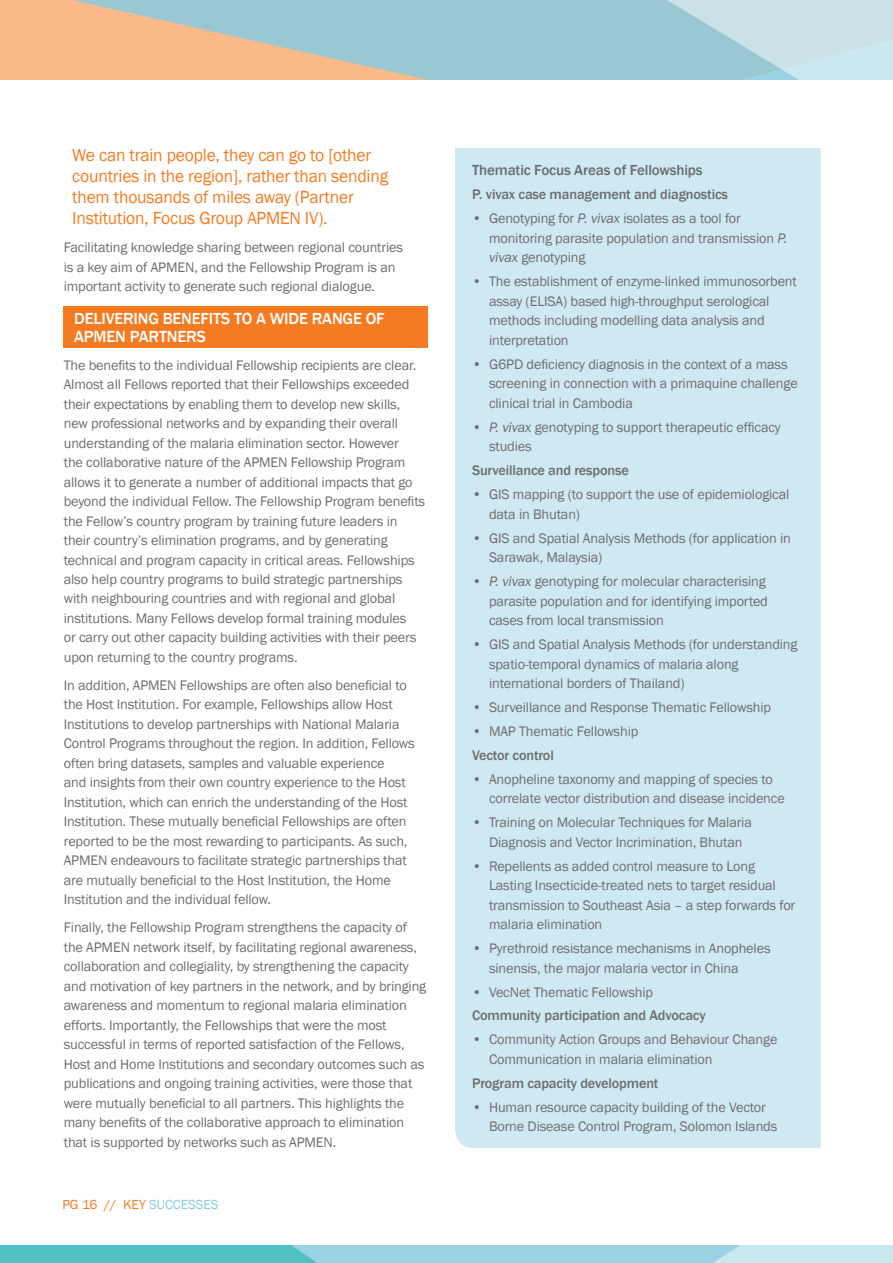
<style>
.page{position:relative;width:893px;height:1263px;background:#fff}
.page>*{position:absolute;margin:0;border:0;box-sizing:border-box;transform-origin:0 0}
.t1{font:18px/21px "Franklin Gothic";letter-spacing:-.01em;color:#f47b21}
.t2{font:500 16.5px/18px "Franklin Gothic";letter-spacing:-.01em;color:#fff}
.t3{font:500 15px "Franklin Gothic";letter-spacing:-.01em;color:#6c6d70}
.t4{font:14.25px/19.5px "Franklin Gothic";letter-spacing:-.01em;color:#6c6d70}
.t5{font:500 14.25px "Franklin Gothic";letter-spacing:-.01em;color:#6c6d70}
.t6{font:13.5px "Franklin Gothic";color:#f47b21}
.s1{color:#87cbe1}
.s2{font-style:italic}
</style>
<div class="page">
<svg style="left:0;top:0;width:602px;height:79px;background:#c0c1b3"></svg>
<svg style="left:602px;top:0;width:291px;height:79px;background:#b4d7de"></svg>
<svg style="left:0;top:1245px;width:893px;height:18px;background:#89d0db"></svg>
<div style="left:64px;top:306px;width:364px;height:41px;background:#f47b21"></div>
<div style="left:455px;top:148px;width:366px;height:1000px;background:#cfe9f2"></div>
<p class="t1" style="left:72px;top:145px;width:317px">We can train people, they can go to [other countries in the region], rather than sending them thousands of miles away (Partner Institution, Focus Group APMEN IV).</p>
<p class="t4" style="left:64px;top:238px;width:341px">Facilitating knowledge sharing between regional countries is a key aim of APMEN, and the Fellowship Program is an important activity to generate such regional dialogue.</p>
<p class="t2" style="left:74px;top:309px;width:312px">DELIVERING BENEFITS TO A WIDE RANGE OF<br>APMEN PARTNERS</p>
<p class="t4" style="left:64px;top:355px;width:363px">The benefits to the individual Fellowship recipients are clear.<br>Almost all Fellows reported that their Fellowships exceeded their expectations by enabling them to develop new skills, new professional networks and by expanding their overall understanding of the malaria elimination sector. However<br>the collaborative nature of the APMEN Fellowship Program allows it to generate a number of additional impacts that go beyond the individual Fellow. The Fellowship Program benefits the Fellow’s country program by training future leaders in their country’s elimination programs, and by generating technical and program capacity in critical areas. Fellowships also help country programs to build strategic partnerships with neighbouring countries and with regional and global institutions. Many Fellows develop formal training modules<br>or carry out other capacity building activities with their peers upon returning to the country programs.</p>
<p class="t4" style="left:64px;top:676px;width:353px">In addition, APMEN Fellowships are often also beneficial to the Host Institution. For example, Fellowships allow Host Institutions to develop partnerships with National Malaria Control Programs throughout the region. In addition, Fellows often bring datasets, samples and valuable experience<br>and insights from their own country experience to the Host Institution, which can enrich the understanding of the Host Institution. These mutually beneficial Fellowships are often reported to be the most rewarding to participants. As such, APMEN endeavours to facilitate strategic partnerships that are mutually beneficial to the Host Institution, the Home Institution and the individual fellow.</p>
<p class="t4" style="left:64px;top:918px;width:364px">Finally, the Fellowship Program strengthens the capacity of the APMEN network itself, by facilitating regional awareness, collaboration and collegiality, by strengthening the capacity and motivation of key partners in the network, and by bringing awareness and momentum to regional malaria elimination efforts. Importantly, the Fellowships that were the most successful in terms of reported satisfaction of the Fellows, Host and Home Institutions and secondary outcomes such as publications and ongoing training activities, were those that were mutually beneficial to all partners. This highlights the many benefits of the collaborative approach to elimination that is supported by networks such as APMEN.</p>
<p class="t6" style="left:62px;top:1196px;width:158px">PG 16 // KEY <span class="s1">SUCCESSES</span></p>
<p class="t3" style="left:472px;top:161px;width:232px">Thematic Focus Areas of Fellowships</p>
<p class="t5" style="left:472px;top:186px;width:257px">P. vivax case management and diagnostics</p>
<p class="t4" style="left:489px;top:209px;width:300px;text-indent:-17px">• Genotyping for <span class="s2">P. vivax</span> isolates as a tool for monitoring parasite population and transmission <span class="s2">P. vivax</span> genotyping</p>
<p class="t4" style="left:489px;top:272px;width:309px;text-indent:-17px">• The establishment of enzyme-linked immunosorbent assay (ELISA) based high-throughput serological methods including modelling data analysis and interpretation</p>
<p class="t4" style="left:489px;top:355px;width:310px;text-indent:-17px">• G6PD deficiency diagnosis in the context of a mass screening in connection with a primaquine challenge clinical trial in Cambodia</p>
<p class="t4" style="left:489px;top:418px;width:293px;text-indent:-17px">• <span class="s2">P. vivax</span> genotyping to support therapeutic efficacy studies</p>
<p class="t5" style="left:472px;top:462px;width:158px">Surveillance and response</p>
<p class="t4" style="left:489px;top:485px;width:302px;text-indent:-17px">• GIS mapping (to support the use of epidemiological data in Bhutan)</p>
<p class="t4" style="left:489px;top:528px;width:303px;text-indent:-17px">• GIS and Spatial Analysis Methods (for application in<br>Sarawak, Malaysia)</p>
<p class="t4" style="left:489px;top:572px;width:280px;text-indent:-17px">• <span class="s2">P. vivax</span> genotyping for molecular characterising parasite population and for identifying imported cases from local transmission</p>
<p class="t4" style="left:489px;top:635px;width:310px;text-indent:-17px">• GIS and Spatial Analysis Methods (for understanding spatio-temporal dynamics of malaria along international borders of Thailand)</p>
<p class="t4" style="left:472px;top:698px;width:301px">• Surveillance and Response Thematic Fellowship</p>
<p class="t4" style="left:472px;top:722px;width:168px">• MAP Thematic Fellowship</p>
<p class="t5" style="left:472px;top:746px;width:83px">Vector control</p>
<p class="t4" style="left:489px;top:769px;width:297px;text-indent:-17px">• Anopheline taxonomy and mapping of species to correlate vector distribution and disease incidence</p>
<p class="t4" style="left:472px;top:813px;width:281px;text-align:center">• Training on Molecular Techniques for Malaria<br>Diagnosis and Vector Incrimination, Bhutan</p>
<p class="t4" style="left:489px;top:856px;width:308px;text-indent:-17px">• Repellents as added control measure to Long Lasting Insecticide-treated nets to target residual transmission to Southeast Asia – a step forwards for malaria elimination</p>
<p class="t4" style="left:489px;top:939px;width:283px;text-indent:-17px">• Pyrethroid resistance mechanisms in Anopheles sinensis, the major malaria vector in China</p>
<p class="t4" style="left:472px;top:982px;width:183px">• VecNet Thematic Fellowship</p>
<p class="t5" style="left:472px;top:1007px;width:235px">Community participation and Advocacy</p>
<p class="t4" style="left:489px;top:1030px;width:290px;text-indent:-17px">• Community Action Groups and Behaviour Change<br>Communication in malaria elimination</p>
<p class="t5" style="left:472px;top:1074px;width:188px">Program capacity development</p>
<p class="t4" style="left:489px;top:1097px;width:290px;text-indent:-17px">• Human resource capacity building of the Vector<br>Borne Disease Control Program, Solomon Islands</p>
</div>
